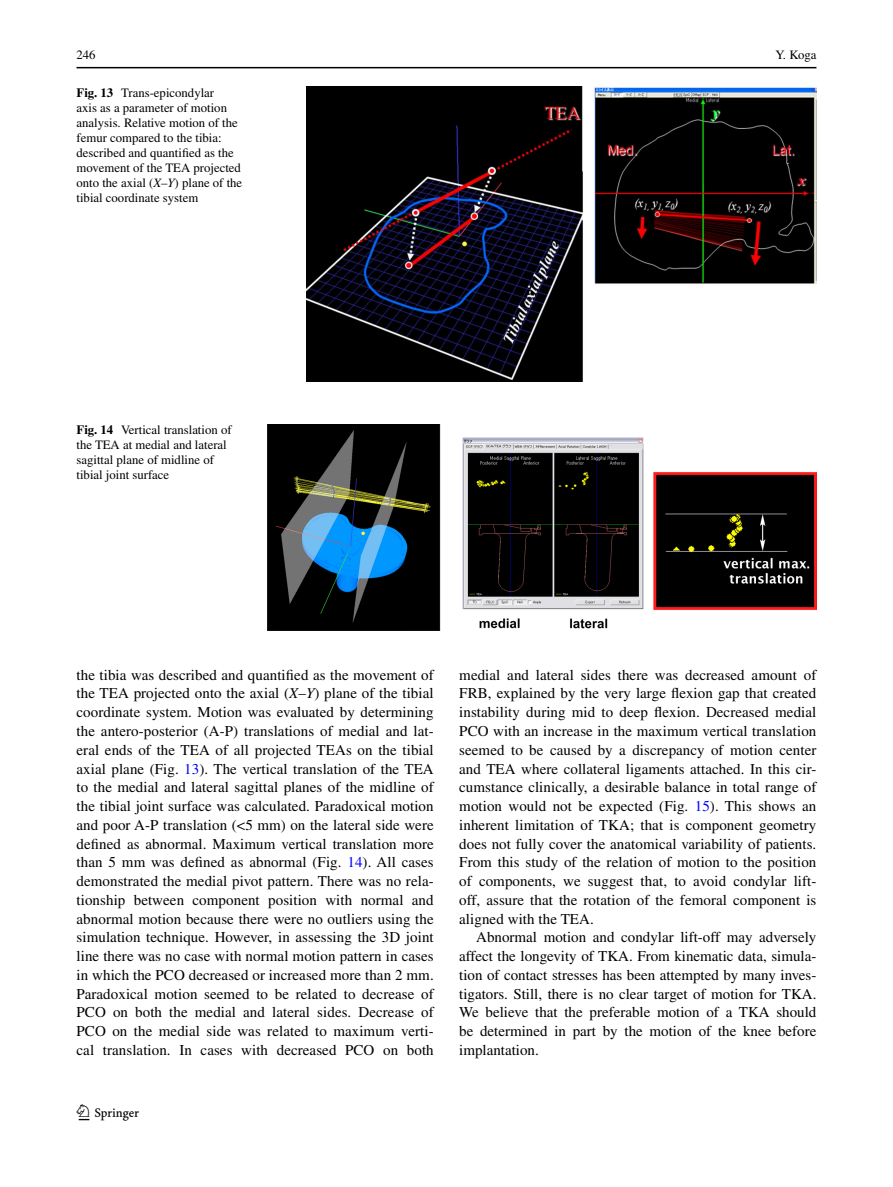
<style>
.page{position:relative;width:893px;height:1187px;background:#fff}
.page>*{position:absolute;margin:0;border:0;box-sizing:border-box;transform-origin:0 0}
.t1{font:22.5px "Springnew";color:#000}
.t2{font:15px/18.8px "Times";letter-spacing:.005em;color:#000;text-align:justify}
.t3{font:12.75px/15px "Times";color:#000}
.s1{font-weight:700}
.s2{font-style:italic}
.s3{color:#00f}
</style>
<div class="page">
<hr style="left:77px;top:67px;width:739px;height:1px;background:#000">
<img style="left:306px;top:87px;width:510px;height:294px">
<img style="left:268px;top:424px;width:548px;height:206px">
<p class="t3" style="left:77px;top:48px;width:21px">246</p>
<p class="t3" style="left:775px;top:48px;width:43px">Y. Koga</p>
<p class="t3" style="left:77px;top:85px;width:167px"><span class="s1">Fig. 13</span> Trans-epicondylar<br>axis as a parameter of motion analysis. Relative motion of the femur compared to the tibia: described and quantified as the movement of the TEA projected onto the axial (<span class="s2">X</span>–<span class="s2">Y</span>) plane of the tibial coordinate system</p>
<p class="t3" style="left:77px;top:422px;width:157px"><span class="s1">Fig. 14</span> Vertical translation of the TEA at medial and lateral sagittal plane of midline of tibial joint surface</p>
<p class="t2" style="left:77px;top:665px;width:359px">the tibia was described and quantified as the movement of the TEA projected onto the axial (<span class="s2">X</span>–<span class="s2">Y</span>) plane of the tibial coordinate system. Motion was evaluated by determining the antero-posterior (A-P) translations of medial and lat&shy;eral ends of the TEA of all projected TEAs on the tibial axial plane (Fig. <span class="s3">13</span>). The vertical translation of the TEA to the medial and lateral sagittal planes of the midline of the tibial joint surface was calculated. Paradoxical motion and poor A-P translation (&lt;5 mm) on the lateral side were defined as abnormal. Maximum vertical translation more than 5 mm was defined as abnormal (Fig. <span class="s3">14</span>). All cases demonstrated the medial pivot pattern. There was no rela&shy;tionship between component position with normal and abnormal motion because there were no outliers using the simulation technique. However, in assessing the 3D joint line there was no case with normal motion pattern in cases in which the PCO decreased or increased more than 2 mm.<br>Paradoxical motion seemed to be related to decrease of PCO on both the medial and lateral sides. Decrease of PCO on the medial side was related to maximum verti&shy;cal translation. In cases with decreased PCO on both</p>
<p class="t2" style="left:459px;top:665px;width:359px">medial and lateral sides there was decreased amount of FRB, explained by the very large flexion gap that created instability during mid to deep flexion. Decreased medial PCO with an increase in the maximum vertical translation seemed to be caused by a discrepancy of motion center and TEA where collateral ligaments attached. In this cir&shy;cumstance clinically, a desirable balance in total range of motion would not be expected (Fig. <span class="s3">15</span>). This shows an inherent limitation of TKA; that is component geometry does not fully cover the anatomical variability of patients.<br>From this study of the relation of motion to the position of components, we suggest that, to avoid condylar lift&shy;off, assure that the rotation of the femoral component is aligned with the TEA.</p>
<p class="t2" style="left:459px;top:927px;width:359px;text-indent:17px">Abnormal motion and condylar lift-off may adversely affect the longevity of TKA. From kinematic data, simula&shy;tion of contact stresses has been attempted by many inves&shy;tigators. Still, there is no clear target of motion for TKA.<br>We believe that the preferable motion of a TKA should be determined in part by the motion of the knee before implantation.</p>
<h1 class="t1" style="left:79px;top:1104px;width:62px">1 3</h1>
</div>
